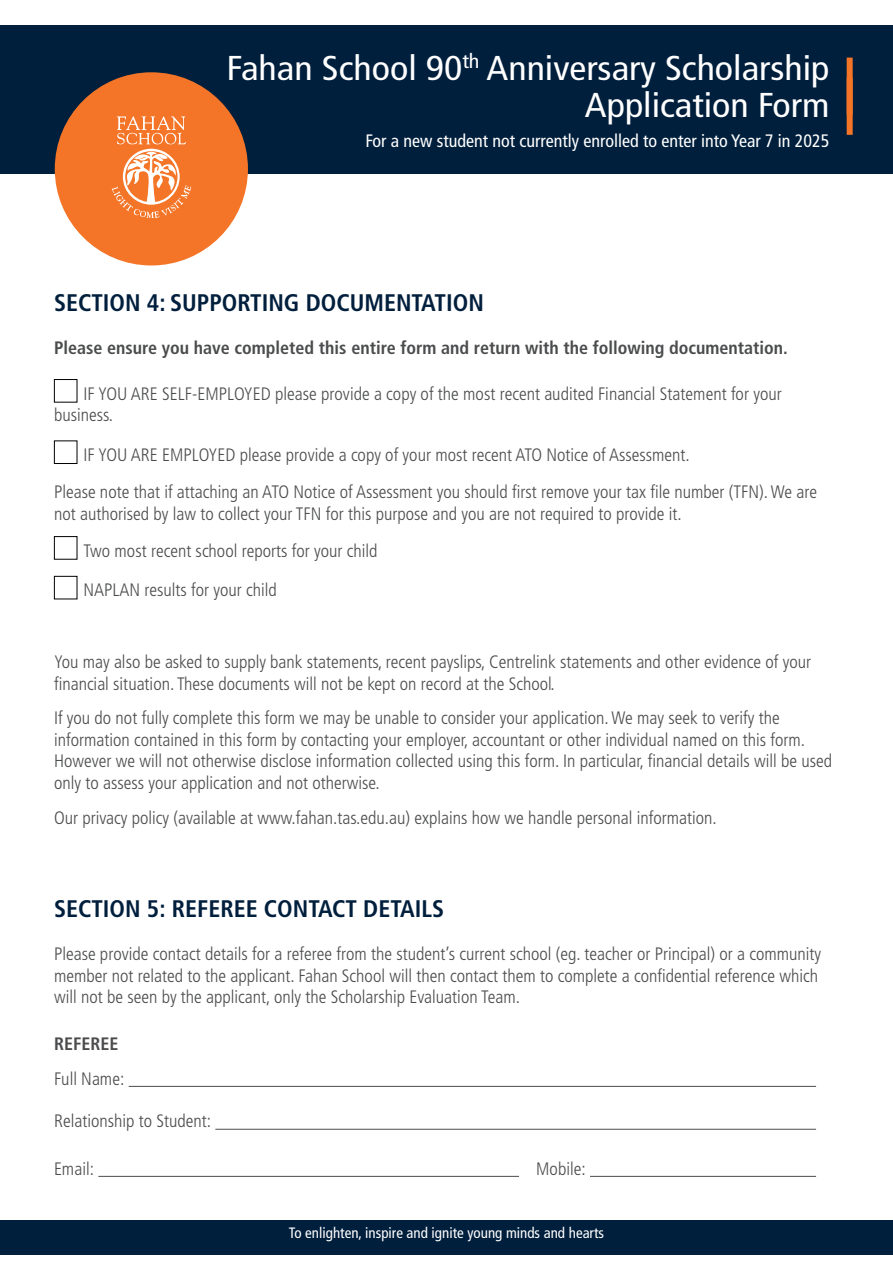
<style>
.page{position:relative;width:893px;height:1263px;background:#fff}
.page>*{position:absolute;margin:0;border:0;box-sizing:border-box;transform-origin:0 0}
.t1{font:condensed 34.5px/37.5px "Frutiger LT Pro";color:#fff;text-align:right;scale:1.1 1}
.Copy{font:700 condensed 24px "Frutiger LT Pro";color:#001f3d}
.Copy-2{font:300 condensed 18px/21.6px "Frutiger LT Pro";color:#4b4c4d}
.Copy-3{font:700 condensed 18px "Frutiger LT Pro";color:#4b4c4d}
.t2{font:condensed 18px "Frutiger LT Pro";color:#fff}
.Body{font:300 condensed 18px "Frutiger LT Pro";color:#4b4c4d}
.Copy-4{font:condensed 15px "Frutiger LT Pro";color:#fff}
</style>
<div class="page">
<div style="left:0;top:26px;width:893px;height:148px;background:#001f3d"></div>
<div style="left:55px;top:72px;width:193px;height:193px;background:#f47527;border-radius:50%"></div>
<svg style="left:112px;top:116px;width:79px;height:102px"></svg>
<div style="left:0;top:1220px;width:893px;height:34px;background:#001f3d"></div>
<div style="left:847px;top:78px;width:6px;height:57px;background:#f47527"></div>
<hr style="left:129px;top:1086px;width:687px;height:1px;background:#4b4c4d">
<hr style="left:215px;top:1129px;width:601px;height:1px;background:#4b4c4d">
<hr style="left:98px;top:1176px;width:421px;height:1px;background:#4b4c4d">
<hr style="left:590px;top:1176px;width:226px;height:1px;background:#4b4c4d">
<div style="left:54px;top:379px;width:23px;height:23px;background:#fff;border:1px solid #000"></div>
<div style="left:54px;top:440px;width:23px;height:24px;background:#fff;border:1px solid #000"></div>
<div style="left:54px;top:536px;width:23px;height:24px;background:#fff;border:1px solid #000"></div>
<div style="left:54px;top:576px;width:23px;height:23px;background:#fff;border:1px solid #000"></div>
<div style="left:847px;top:58px;width:6px;height:57px;background:#f47527"></div>
<p class="t1" style="left:227px;top:49px;width:550px">Fahan School 90<sup>th</sup> Anniversary Scholarship<br>Application Form</p>
<p class="t2" style="left:366px;top:131px;width:465px">For a new student not currently enrolled to enter into Year 7 in 2025</p>
<p class="Copy" style="left:54px;top:289px;width:431px">SECTION 4: SUPPORTING DOCUMENTATION</p>
<p class="Copy-3" style="left:54px;top:337px;width:735px">Please ensure you have completed this entire form and return with the following documentation.</p>
<p class="Copy-2" style="left:54px;top:383px;width:729px;text-indent:30px">IF YOU ARE SELF-EMPLOYED please provide a copy of the most recent audited Financial Statement for your business.</p>
<p class="Copy-2" style="left:84px;top:444px;width:608px">IF YOU ARE EMPLOYED please provide a copy of your most recent ATO Notice of Assessment.</p>
<p class="Copy-2" style="left:54px;top:481px;width:765px">Please note that if attaching an ATO Notice of Assessment you should first remove your tax file number (TFN). We are not authorised by law to collect your TFN for this purpose and you are not required to provide it.</p>
<p class="Body" style="left:84px;top:540px;width:295px">Two most recent school reports for your child</p>
<p class="Copy-2" style="left:84px;top:579px;width:195px">NAPLAN results for your child</p>
<p class="Copy-2" style="left:54px;top:651px;width:758px">You may also be asked to supply bank statements, recent payslips, Centrelink statements and other evidence of your financial situation. These documents will not be kept on record at the School.</p>
<p class="Copy-2" style="left:54px;top:707px;width:780px">If you do not fully complete this form we may be unable to consider your application. We may seek to verify the information contained in this form by contacting your employer, accountant or other individual named on this form.<br>However we will not otherwise disclose information collected using this form. In particular, financial details will be used only to assess your application and not otherwise.</p>
<p class="Copy-2" style="left:54px;top:807px;width:664px">Our privacy policy (available at www.fahan.tas.edu.au) explains how we handle personal information.</p>
<p class="Copy" style="left:54px;top:894px;width:392px">SECTION 5: REFEREE CONTACT DETAILS</p>
<p class="Copy-2" style="left:54px;top:943px;width:769px">Please provide contact details for a referee from the student’s current school (eg. teacher or Principal) or a community member not related to the applicant. Fahan School will then contact them to complete a confidential reference which will not be seen by the applicant, only the Scholarship Evaluation Team.</p>
<p class="Copy-3" style="left:54px;top:1033px;width:66px">REFEREE</p>
<p class="Copy-2" style="left:54px;top:1068px;width:72px">Full Name:</p>
<p class="Copy-2" style="left:54px;top:1110px;width:159px">Relationship to Student:</p>
<p class="Copy-2" style="left:54px;top:1158px;width:41px">Email:</p>
<p class="Copy-2" style="left:536px;top:1158px;width:51px">Mobile:</p>
<p class="Copy-4" style="left:289px;top:1224px;width:317px">To enlighten, inspire and ignite young minds and hearts</p>
</div>
